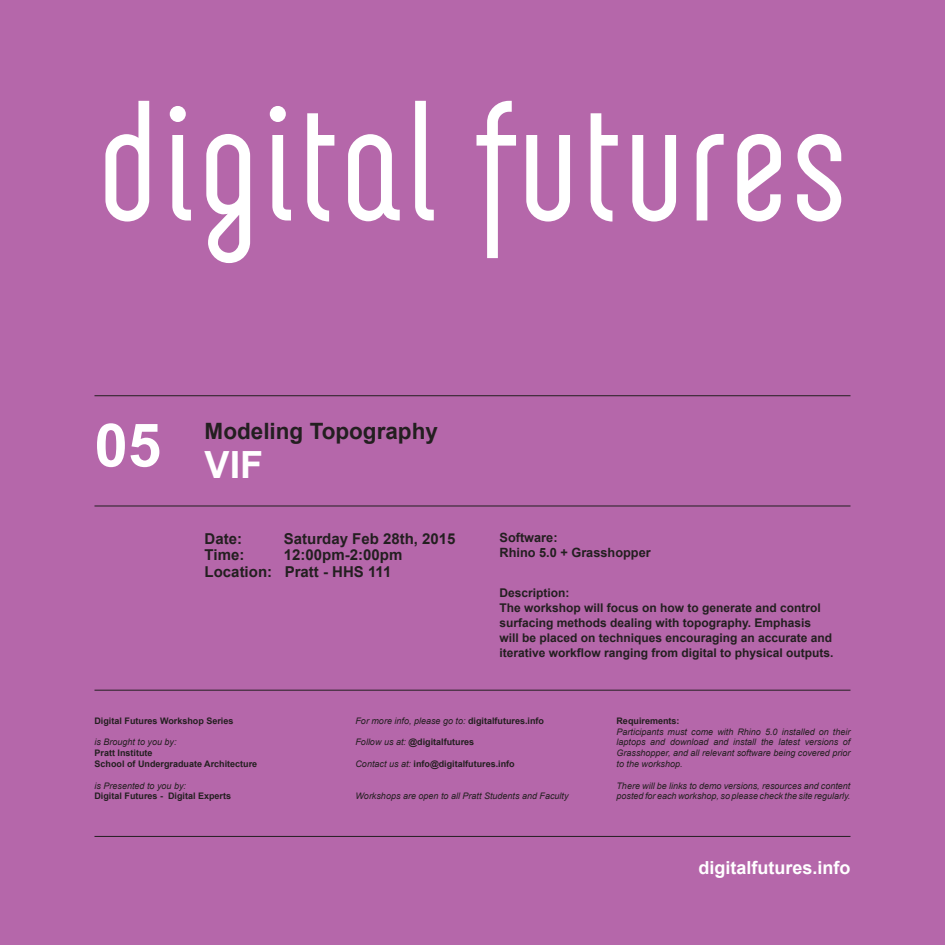
<style>
.page{position:relative;width:945px;height:945px;background:#b567aa}
.page>*{position:absolute;margin:0;border:0;box-sizing:border-box;transform-origin:0 0}
.t1{font:171px "Neubau Grotesque";color:#fff}
.t2{font:700 60px "Arial";color:#fff}
.t3{font:700 37.5px "Arial";color:#fff}
.t4{font:700 22.5px "Arial";color:#231f20}
.t5{font:700 18px "Arial";color:#fff}
.t6{font:700 15px "Arial";color:#231f20}
.t7{font:700 12.75px "Arial";color:#231f20}
.t8{font:700 12px/15px "Arial";color:#231f20}
.t9{font:italic 9px/10.8px "Arial";color:#231f20;text-align:justify}
.t10{font:700 9px "Arial";color:#231f20}
.s1{font-weight:700;font-style:normal}
.s2{font-weight:400;font-style:italic}
</style>
<div class="page">
<hr style="left:94px;top:395px;width:756px;height:1px;background:#231f20">
<hr style="left:94px;top:506px;width:756px;height:1px;background:#231f20">
<hr style="left:94px;top:690px;width:756px;height:1px;background:#231f20">
<hr style="left:94px;top:836px;width:756px;height:1px;background:#231f20">
<p class="t1" style="left:96px;top:66px;width:754px">digital futures</p>
<p class="t2" style="left:94px;top:405px;width:68px">05</p>
<p class="t4" style="left:205px;top:416px;width:235px">Modeling Topography</p>
<p class="t3" style="left:205px;top:440px;width:60px">VIF</p>
<p class="t6" style="left:205px;top:529px;width:39px">Date:</p>
<p class="t6" style="left:284px;top:529px;width:173px">Saturday Feb 28th, 2015</p>
<p class="t6" style="left:205px;top:545px;width:41px">Time:</p>
<p class="t6" style="left:284px;top:545px;width:120px">12:00pm-2:00pm</p>
<p class="t6" style="left:205px;top:562px;width:188px">Location: Pratt - HHS 111</p>
<p class="t7" style="left:500px;top:529px;width:60px">Software:</p>
<p class="t7" style="left:500px;top:544px;width:153px">Rhino 5.0 + Grasshopper</p>
<p class="t8" style="left:500px;top:586px;width:72px">Description:</p>
<p class="t8" style="left:500px;top:601px;width:336px">The workshop will focus on how to generate and control surfacing methods dealing with topography. Emphasis will be placed on techniques encouraging an accurate and iterative workflow ranging from digital to physical outputs.</p>
<p class="t10" style="left:94px;top:715px;width:140px">Digital Futures Workshop Series</p>
<p class="t9" style="left:94px;top:737px;width:84px">is Brought to you by:</p>
<p class="t10" style="left:94px;top:747px;width:60px">Pratt Institute</p>
<p class="t10" style="left:94px;top:758px;width:164px">School of Undergraduate Architecture</p>
<p class="t9" style="left:94px;top:780px;width:93px">is Presented to you by:</p>
<p class="t10" style="left:94px;top:790px;width:138px">Digital Futures - Digital Experts</p>
<p class="t9" style="left:356px;top:715px;width:190px">For more info, please go to: <span class="s1">digitalfutures.info</span></p>
<p class="t10" style="left:356px;top:736px;width:120px"><span class="s2">Follow us at:</span> @digitalfutures</p>
<p class="t10" style="left:356px;top:758px;width:161px"><span class="s2">Contact us at:</span> info@digitalfutures.info</p>
<p class="t9" style="left:356px;top:791px;width:215px">Workshops are open to all Pratt Students and Faculty</p>
<p class="t10" style="left:616px;top:715px;width:65px">Requirements:</p>
<p class="t9" style="left:616px;top:726px;width:235px">Participants must come with Rhino 5.0 installed on their laptops and download and install the latest versions of Grasshopper, and all relevant software being covered prior to the workshop.</p>
<p class="t9" style="left:616px;top:780px;width:235px">There will be links to demo versions, resources and content posted for each workshop, so please check the site regularly.</p>
<p class="t5" style="left:699px;top:856px;width:153px">digitalfutures.info</p>
</div>
